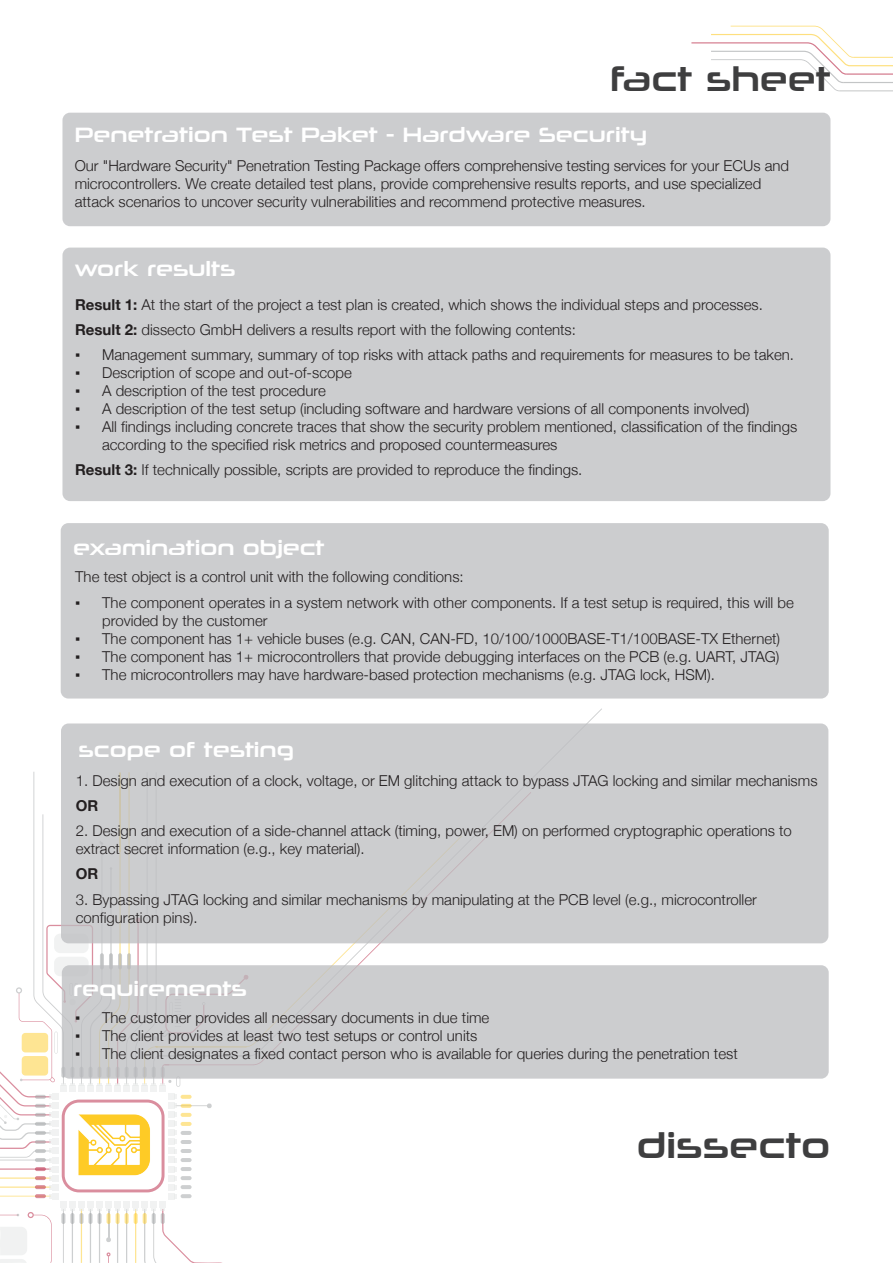
<style>
.page{position:relative;width:893px;height:1263px;background:#fff}
.page>*{position:absolute;margin:0;border:0;box-sizing:border-box;transform-origin:0 0}
.t1{font:36px "Neuropolitical Rg";color:#3e3e3f}
.t2{font:34.5px "Neuropolitical Rg";color:#3e3e3f}
.t3{font:21px "Neuropolitical Rg";color:#fff}
.t4{font:300 15px/18px "Helvetica Neue";color:#231f20}
.t5{font:700 15px "Helvetica Neue";color:#231f20}
.s1{font-weight:700}
.s2{font-family:"Times New Roman";font-weight:400}
</style>
<div class="page">
<div style="left:62px;top:113px;width:768px;height:113px;background:#cccdcf;border-radius:8px"></div>
<div style="left:62px;top:248px;width:768px;height:253px;background:#cccdcf;border-radius:8px"></div>
<svg style="left:253px;top:943px;width:209px;height:22px"></svg>
<svg style="left:0;top:1212px;width:52px;height:51px"></svg>
<div style="left:160px;top:1201px;width:6px;height:7px;background:#f1f2f2"></div>
<div style="left:151px;top:1201px;width:6px;height:7px;background:#f1f2f2"></div>
<div style="left:142px;top:1201px;width:6px;height:7px;background:#f1f2f2"></div>
<div style="left:133px;top:1201px;width:6px;height:7px;background:#f1f2f2"></div>
<div style="left:123px;top:1201px;width:7px;height:7px;background:#f1f2f2"></div>
<div style="left:114px;top:1201px;width:7px;height:7px;background:#f1f2f2"></div>
<div style="left:105px;top:1201px;width:7px;height:7px;background:#f1f2f2"></div>
<div style="left:96px;top:1201px;width:7px;height:7px;background:#f1f2f2"></div>
<div style="left:87px;top:1201px;width:7px;height:7px;background:#f1f2f2"></div>
<div style="left:78px;top:1201px;width:7px;height:7px;background:#f1f2f2"></div>
<div style="left:69px;top:1201px;width:7px;height:7px;background:#f1f2f2"></div>
<div style="left:60px;top:1201px;width:7px;height:7px;background:#f1f2f2"></div>
<svg style="left:61px;top:1208px;width:161px;height:55px"></svg>
<svg style="left:61px;top:1213px;width:4px;height:11px"></svg>
<svg style="left:70px;top:1213px;width:4px;height:11px"></svg>
<svg style="left:79px;top:1213px;width:4px;height:11px"></svg>
<svg style="left:88px;top:1213px;width:5px;height:11px"></svg>
<svg style="left:98px;top:1213px;width:4px;height:11px"></svg>
<svg style="left:107px;top:1213px;width:4px;height:11px"></svg>
<svg style="left:116px;top:1213px;width:4px;height:11px"></svg>
<svg style="left:125px;top:1213px;width:4px;height:11px"></svg>
<svg style="left:134px;top:1213px;width:4px;height:11px"></svg>
<svg style="left:143px;top:1213px;width:4px;height:11px"></svg>
<svg style="left:152px;top:1213px;width:4px;height:11px"></svg>
<svg style="left:161px;top:1213px;width:4px;height:11px"></svg>
<svg style="left:0;top:772px;width:253px;height:427px"></svg>
<div style="left:61px;top:723px;width:767px;height:220px;background:#cccdcf;border-radius:8px"></div>
<svg style="left:691px;top:26px;width:163px;height:65px"></svg>
<hr style="left:853px;top:57px;width:40px;height:1px;background:#fecb28">
<hr style="left:847px;top:73px;width:46px;height:2px;background:#b61d3e">
<hr style="left:850px;top:65px;width:43px;height:1px;background:#fecb28">
<hr style="left:843px;top:82px;width:50px;height:1px;background:#9c9fa0">
<hr style="left:840px;top:90px;width:53px;height:1px;background:#9c9fa0">
<div style="left:61px;top:523px;width:768px;height:175px;background:#cccdcf;border-radius:8px"></div>
<div style="left:62px;top:965px;width:767px;height:114px;background:#cccdcf;border-radius:8px"></div>
<h2 class="t2" style="left:610px;top:57px;width:222px">fact sheet</h2>
<h3 class="t3" style="left:75px;top:121px;width:574px">Penetration Test Paket - Hardware Security</h3>
<p class="t4" style="left:75px;top:156px;width:716px">Our "Hardware Security" Penetration Testing Package offers comprehensive testing services for your ECUs and microcontrollers. We create detailed test plans, provide comprehensive results reports, and use specialized attack scenarios to uncover security vulnerabilities and recommend protective measures.</p>
<h3 class="t3" style="left:75px;top:256px;width:162px">work results</h3>
<p class="t4" style="left:75px;top:291px;width:689px;line-height:25.2px"><span class="s1">Result 1:</span> At the start of the project a test plan is created, which shows the individual steps and processes.<br><span class="s1">Result 2:</span> dissecto GmbH delivers a results report with the following contents:</p>
<p class="t4" style="left:75px;top:345px;width:720px"><span class="s2">▪</span> Management summary, summary of top risks with attack paths and requirements for measures to be taken.</p>
<p class="t4" style="left:75px;top:363px;width:278px"><span class="s2">▪</span> Description of scope and out-of-scope</p>
<p class="t4" style="left:75px;top:381px;width:252px"><span class="s2">▪</span> A description of the test procedure</p>
<p class="t4" style="left:75px;top:399px;width:676px"><span class="s2">▪</span> A description of the test setup (including software and hardware versions of all components involved)</p>
<p class="t4" style="left:102px;top:417px;width:697px;text-indent:-27px"><span class="s2">▪</span> All findings including concrete traces that show the security problem mentioned, classification of the findings according to the specified risk metrics and proposed countermeasures</p>
<p class="t4" style="left:75px;top:460px;width:509px"><span class="s1">Result 3:</span> If technically possible, scripts are provided to reproduce the findings.</p>
<h3 class="t3" style="left:73px;top:534px;width:253px">examination object</h3>
<p class="t4" style="left:75px;top:567px;width:390px">The test object is a control unit with the following conditions:</p>
<p class="t4" style="left:102px;top:592px;width:693px;text-indent:-27px"><span class="s2">▪</span> The component operates in a system network with other components. If a test setup is required, this will be provided by the customer</p>
<p class="t4" style="left:75px;top:628px;width:706px"><span class="s2">▪</span> The component has 1+ vehicle buses (e.g. CAN, CAN-FD, 10/100/1000BASE-T1/100BASE-TX Ethernet)</p>
<p class="t4" style="left:75px;top:646px;width:706px"><span class="s2">▪</span> The component has 1+ microcontrollers that provide debugging interfaces on the PCB (e.g. UART, JTAG)</p>
<p class="t4" style="left:75px;top:664px;width:641px"><span class="s2">▪</span> The microcontrollers may have hardware-based protection mechanisms (e.g. JTAG lock, HSM).</p>
<h3 class="t3" style="left:78px;top:736px;width:217px">scope of testing</h3>
<p class="t4" style="left:76px;top:770px;width:743px">1. Design and execution of a clock, voltage, or EM glitching attack to bypass JTAG locking and similar mechanisms</p>
<p class="t5" style="left:76px;top:794px;width:24px">OR</p>
<p class="t4" style="left:76px;top:821px;width:718px">2. Design and execution of a side-channel attack (timing, power, EM) on performed cryptographic operations to extract secret information (e.g., key material).</p>
<p class="t5" style="left:76px;top:862px;width:24px">OR</p>
<p class="t4" style="left:76px;top:889px;width:683px">3. Bypassing JTAG locking and similar mechanisms by manipulating at the PCB level (e.g., microcontroller configuration pins).</p>
<h3 class="t3" style="left:73px;top:975px;width:175px">requirements</h3>
<p class="t4" style="left:75px;top:1008px;width:416px"><span class="s2">▪</span> The customer provides all necessary documents in due time</p>
<p class="t4" style="left:75px;top:1026px;width:404px"><span class="s2">▪</span> The client provides at least two test setups or control units</p>
<p class="t4" style="left:75px;top:1044px;width:664px"><span class="s2">▪</span> The client designates a fixed contact person who is available for queries during the penetration test</p>
<h1 class="t1" style="left:637px;top:1123px;width:195px">dissecto</h1>
</div>
